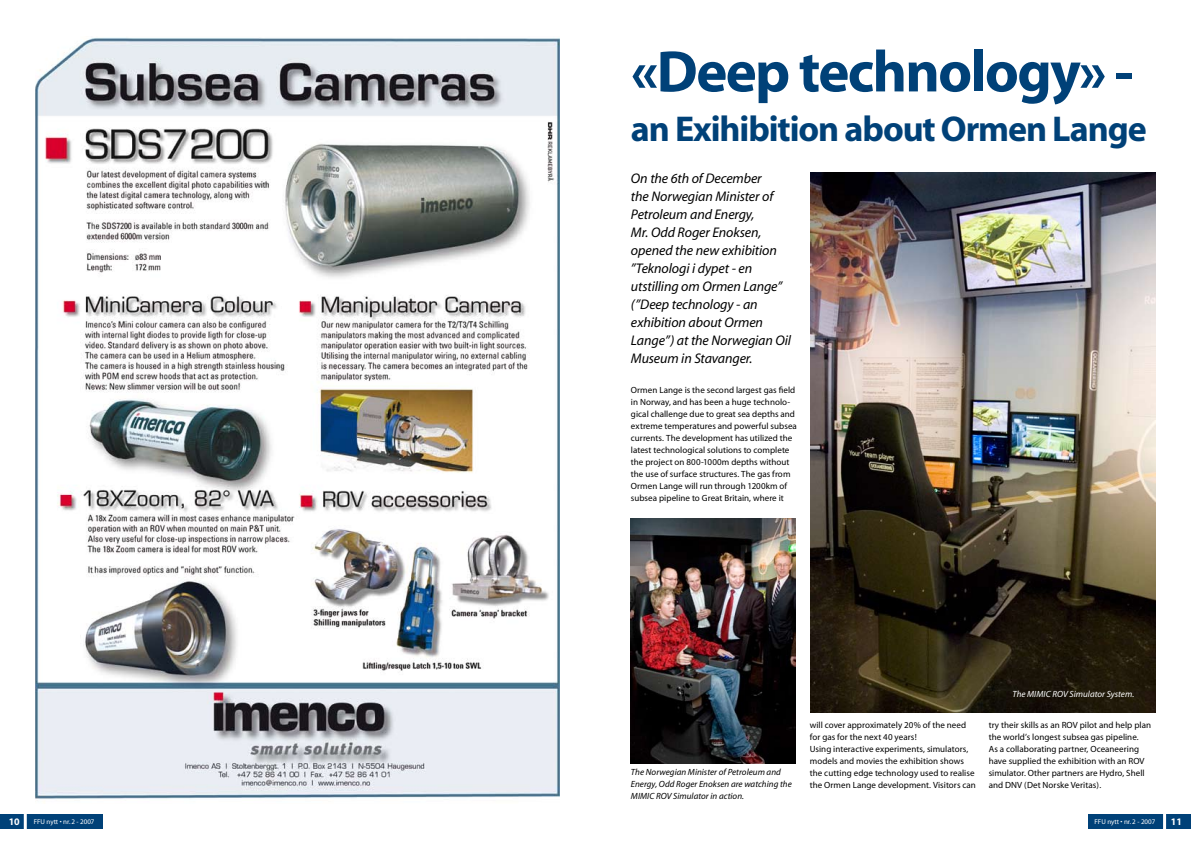
<style>
.page{position:relative;width:1191px;height:842px;background:#fff}
.page>*{position:absolute;margin:0;border:0;box-sizing:border-box;transform-origin:0 0}
.t1{font:700 59px "Myriad";letter-spacing:-.03em;color:#004178}
.t2{font:700 36px "Myriad";letter-spacing:-.03em;color:#004178}
.t3{font:italic 14px/18px "Myriad";letter-spacing:-.005em;color:#000}
.t4{font:700 10px "Myriad";color:#fff}
.t5{font:9px/12px "Myriad";letter-spacing:.005em;color:#000}
.t6{font:italic 9px/12px "Myriad";letter-spacing:.005em;color:#000}
.t7{font:italic 9px "Myriad";letter-spacing:.005em;color:#fff}
.t8{font:7px "Myriad";color:#fff}
</style>
<div class="page">
<div style="left:0;top:814px;width:103px;height:15px;background:#004178"></div>
<hr style="left:24px;top:814px;width:3px;height:23px;background:#fff">
<div style="left:1088px;top:814px;width:103px;height:15px;background:#004178"></div>
<hr style="left:1163px;top:814px;width:3px;height:23px;background:#fff">
<img style="left:810px;top:172px;width:345px;height:540px">
<img style="left:631px;top:519px;width:164px;height:245px">
<img style="left:36px;top:37px;width:523px;height:765px">
<h1 class="t1" style="left:631px;top:41px;width:504px">«Deep technology» -</h1>
<h2 class="t2" style="left:631px;top:111px;width:517px">an Exihibition about Ormen Lange</h2>
<p class="t3" style="left:631px;top:170px;width:162px">On the 6th of December<br>the Norwegian Minister of<br>Petroleum and Energy,<br>Mr. Odd Roger Enoksen, opened the new exhibition ”Teknologi i dypet - en utstilling om Ormen Lange” (”Deep technology - an exhibition about Ormen<br>Lange”) at the Norwegian Oil<br>Museum in Stavanger.</p>
<p class="t5" style="left:631px;top:385px;width:167px">Ormen Lange is the second largest gas field in Norway, and has been a huge technolo&shy;gical challenge due to great sea depths and extreme temperatures and powerful subsea currents. The development has utilized the latest technological solutions to complete the project on 800-1000m depths without the use of surface structures. The gas from Ormen Lange will run through 1200km of subsea pipeline to Great Britain, where it</p>
<p class="t6" style="left:631px;top:766px;width:162px">The Norwegian Minister of Petroleum and<br>Energy, Odd Roger Enoksen are watching the<br>MIMIC ROV Simulator in action.</p>
<p class="t7" style="left:1012px;top:689px;width:123px">The MIMIC ROV Simulator System.</p>
<p class="t5" style="left:810px;top:719px;width:168px">will cover approximately 20% of the need for gas for the next 40 years!<br>Using interactive experiments, simulators, models and movies the exhibition shows the cutting edge technology used to realise the Ormen Lange development. Visitors can</p>
<p class="t5" style="left:988px;top:719px;width:164px">try their skills as an ROV pilot and help plan the world’s longest subsea gas pipeline.<br>As a collaborating partner, Oceaneering have supplied the exhibition with an ROV simulator. Other partners are Hydro, Shell and DNV (Det Norske Veritas).</p>
<p class="t4" style="left:9px;top:816px;width:13px">1 0</p>
<p class="t8" style="left:34px;top:818px;width:62px">FFU nytt • nr. 2 - 2007</p>
<p class="t8" style="left:1094px;top:818px;width:62px">FFU nytt • nr. 2 - 2007</p>
<p class="t4" style="left:1170px;top:817px;width:6px">11</p>
</div>
